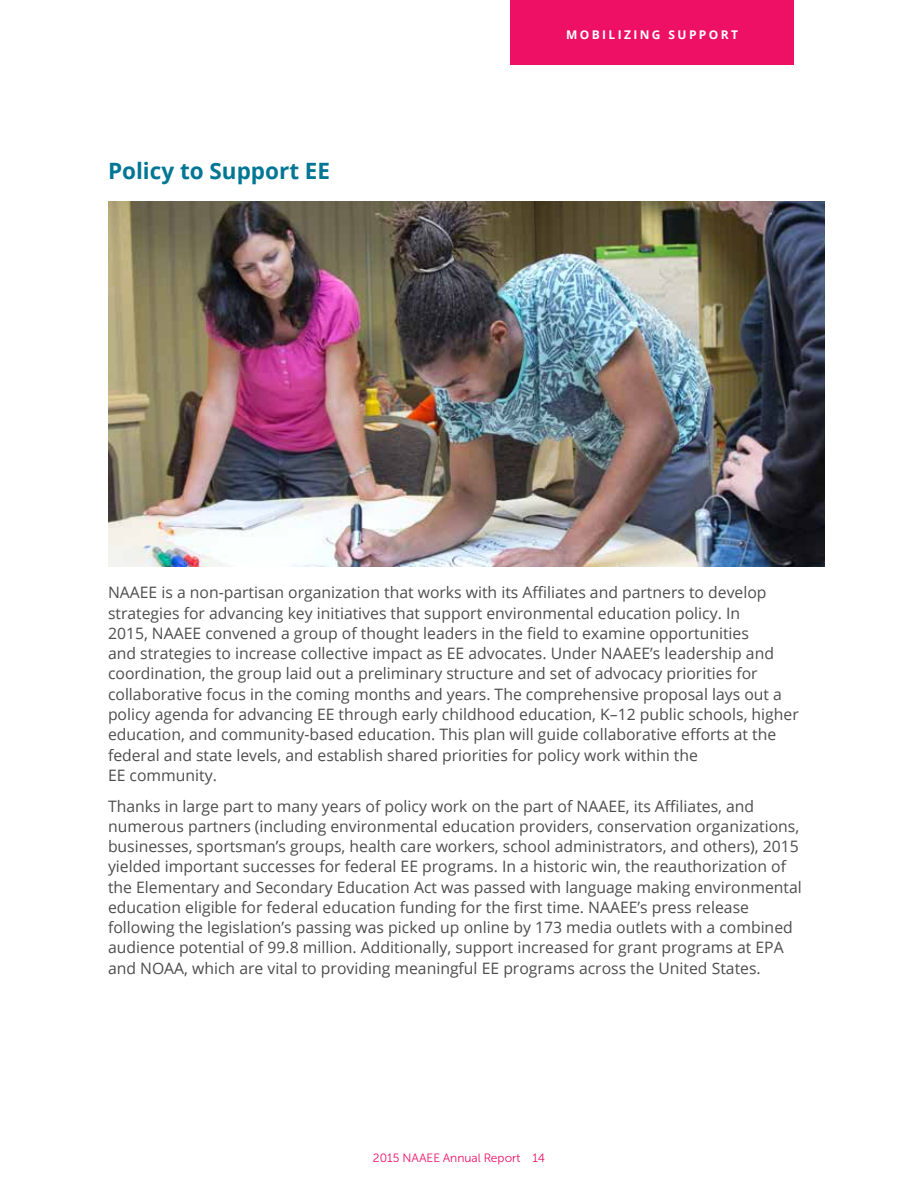
<style>
.page{position:relative;width:918px;height:1188px;background:#fff}
.page>*{position:absolute;margin:0;border:0;box-sizing:border-box;transform-origin:0 0}
.t1{font:700 22.5px "Open Sans";color:#007695}
.t2{font:15.75px/20.2px "Open Sans";color:#4d4d4f}
.t3{font:12px "Museo Sans Cyrl 300";color:#ed1065}
.t4{font:700 12px "Open Sans";letter-spacing:.2em;color:#fff}
</style>
<div class="page">
<div style="left:510px;top:0;width:284px;height:65px;background:#ed1065"></div>
<img style="left:108px;top:202px;width:717px;height:364px">
<h1 class="t1" style="left:108px;top:155px;width:224px">Policy to Support EE</h1>
<p class="t4" style="left:566px;top:26px;width:174px">MOBILIZING SUPPORT</p>
<p class="t2" style="left:108px;top:582px;width:692px">NAAEE is a non-partisan organization that works with its Affiliates and partners to develop strategies for advancing key initiatives that support environmental education policy. In<br>2015, NAAEE convened a group of thought leaders in the field to examine opportunities<br>and strategies to increase collective impact as EE advocates. Under NAAEE’s leadership and coordination, the group laid out a preliminary structure and set of advocacy priorities for collaborative focus in the coming months and years. The comprehensive proposal lays out a policy agenda for advancing EE through early childhood education, K–12 public schools, higher education, and community-based education. This plan will guide collaborative efforts at the federal and state levels, and establish shared priorities for policy work within the<br>EE community.</p>
<p class="t2" style="left:108px;top:795px;width:695px">Thanks in large part to many years of policy work on the part of NAAEE, its Affiliates, and numerous partners (including environmental education providers, conservation organizations, businesses, sportsman’s groups, health care workers, school administrators, and others), 2015 yielded important successes for federal EE programs. In a historic win, the reauthorization of the Elementary and Secondary Education Act was passed with language making environmental education eligible for federal education funding for the first time. NAAEE’s press release following the legislation’s passing was picked up online by 173 media outlets with a combined audience potential of 99.8 million. Additionally, support increased for grant programs at EPA and NOAA, which are vital to providing meaningful EE programs across the United States.</p>
<p class="t3" style="left:373px;top:1152px;width:174px">2015 NAAEE Annual Report 14</p>
</div>
